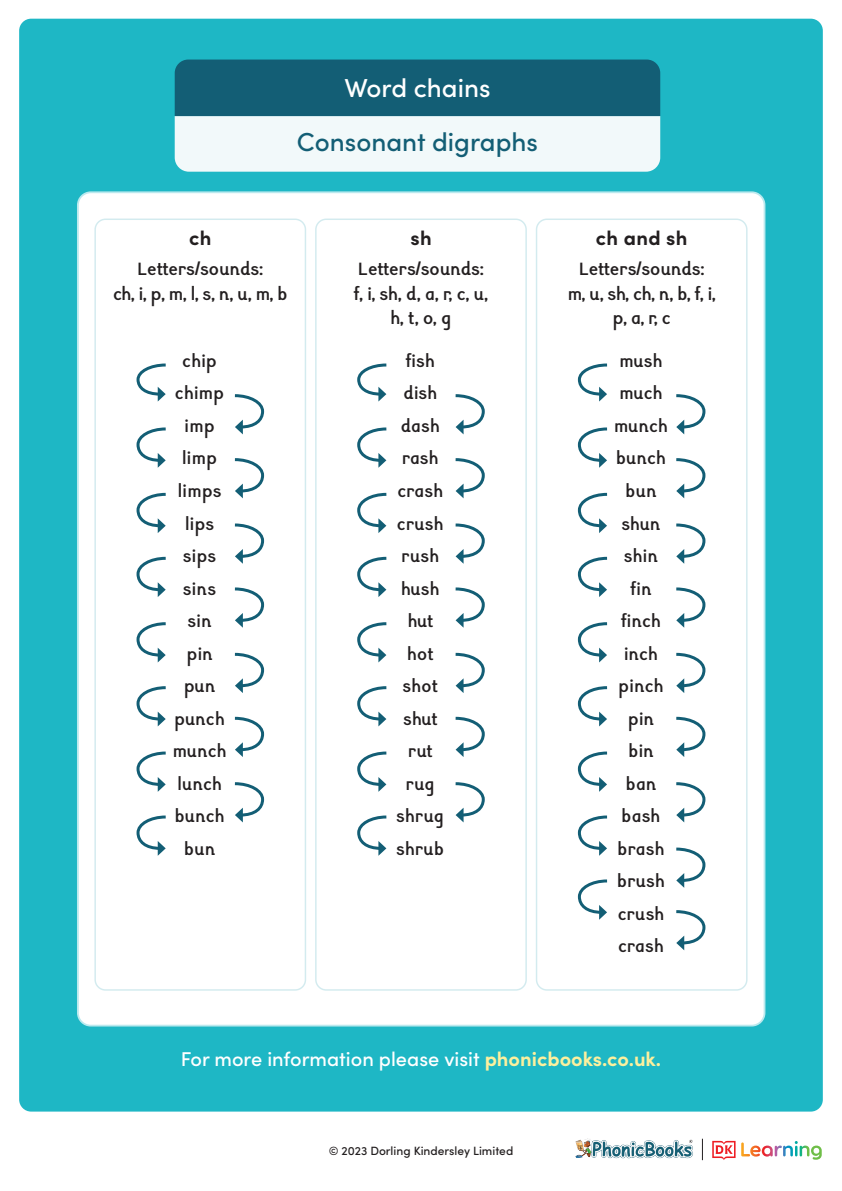
<style>
.page{position:relative;width:842px;height:1191px;background:#fff}
.page>*{position:absolute;margin:0;border:0;box-sizing:border-box;transform-origin:0 0}
.t1{font:500 26px "Sofia Pro";color:#135e75}
.t2{font:500 26px "Sofia Pro";color:#fff}
.t3{font:100 20.3px/24.3px "Sylexiad Sans";letter-spacing:.01em;color:#231f20;text-align:center}
.t4{font:100 20px "Sylexiad Sans";letter-spacing:.02em;color:#231f20}
.t5{font:500 20px "Sofia Pro";color:#fff}
.t6{font:700 20px "Sofia Pro";letter-spacing:.02em;color:#231f20}
.t7{font:500 12px "Sofia Pro";color:#231f20}
.s1{font-weight:700;color:#fcf09e}
</style>
<div class="page">
<div style="left:19px;top:19px;width:804px;height:1092px;background:#1eb7c5;border-radius:12px"></div>
<svg style="left:701px;top:1138px;width:121px;height:22px"></svg>
<img style="left:575px;top:1138px;width:118px;height:21px">
<div style="left:78px;top:192px;width:686px;height:833px;background:#fff;border-radius:13px"></div>
<div style="left:94px;top:218px;width:212px;height:772px;border:1px solid #d3ebef;border-radius:10px"></div>
<div style="left:315px;top:218px;width:212px;height:772px;border:1px solid #d3ebef;border-radius:10px"></div>
<div style="left:536px;top:218px;width:211px;height:772px;border:1px solid #d3ebef;border-radius:10px"></div>
<svg style="left:136px;top:363px;width:30px;height:38px"></svg>
<svg style="left:357px;top:363px;width:30px;height:38px"></svg>
<svg style="left:577px;top:363px;width:31px;height:38px"></svg>
<svg style="left:136px;top:492px;width:30px;height:41px"></svg>
<svg style="left:357px;top:492px;width:30px;height:41px"></svg>
<svg style="left:577px;top:492px;width:31px;height:41px"></svg>
<svg style="left:136px;top:622px;width:30px;height:40px"></svg>
<svg style="left:357px;top:622px;width:30px;height:40px"></svg>
<svg style="left:577px;top:622px;width:31px;height:40px"></svg>
<svg style="left:136px;top:751px;width:30px;height:41px"></svg>
<svg style="left:357px;top:751px;width:30px;height:41px"></svg>
<svg style="left:577px;top:751px;width:31px;height:41px"></svg>
<svg style="left:577px;top:879px;width:31px;height:40px"></svg>
<svg style="left:136px;top:427px;width:30px;height:41px"></svg>
<svg style="left:357px;top:427px;width:30px;height:41px"></svg>
<svg style="left:577px;top:427px;width:31px;height:41px"></svg>
<svg style="left:136px;top:556px;width:30px;height:41px"></svg>
<svg style="left:357px;top:556px;width:30px;height:41px"></svg>
<svg style="left:577px;top:556px;width:31px;height:41px"></svg>
<svg style="left:136px;top:686px;width:30px;height:40px"></svg>
<svg style="left:357px;top:686px;width:30px;height:40px"></svg>
<svg style="left:577px;top:686px;width:31px;height:40px"></svg>
<svg style="left:136px;top:815px;width:30px;height:40px"></svg>
<svg style="left:357px;top:815px;width:30px;height:40px"></svg>
<svg style="left:577px;top:815px;width:31px;height:40px"></svg>
<svg style="left:234px;top:394px;width:31px;height:40px"></svg>
<svg style="left:455px;top:394px;width:30px;height:40px"></svg>
<svg style="left:676px;top:394px;width:30px;height:40px"></svg>
<svg style="left:234px;top:523px;width:31px;height:41px"></svg>
<svg style="left:455px;top:523px;width:30px;height:41px"></svg>
<svg style="left:676px;top:523px;width:30px;height:41px"></svg>
<svg style="left:234px;top:652px;width:31px;height:41px"></svg>
<svg style="left:455px;top:652px;width:30px;height:41px"></svg>
<svg style="left:676px;top:652px;width:30px;height:41px"></svg>
<svg style="left:234px;top:782px;width:31px;height:40px"></svg>
<svg style="left:455px;top:782px;width:30px;height:40px"></svg>
<svg style="left:676px;top:782px;width:30px;height:40px"></svg>
<svg style="left:676px;top:847px;width:30px;height:41px"></svg>
<svg style="left:676px;top:910px;width:30px;height:40px"></svg>
<svg style="left:234px;top:458px;width:31px;height:40px"></svg>
<svg style="left:455px;top:458px;width:30px;height:40px"></svg>
<svg style="left:676px;top:458px;width:30px;height:40px"></svg>
<svg style="left:234px;top:587px;width:31px;height:41px"></svg>
<svg style="left:455px;top:587px;width:30px;height:41px"></svg>
<svg style="left:676px;top:587px;width:30px;height:41px"></svg>
<svg style="left:234px;top:716px;width:31px;height:41px"></svg>
<svg style="left:455px;top:716px;width:30px;height:41px"></svg>
<svg style="left:676px;top:716px;width:30px;height:41px"></svg>
<svg style="left:175px;top:60px;width:485px;height:112px;background:#81abb7"></svg>
<h1 class="t2" style="left:344px;top:69px;width:148px">Word chains</h1>
<h1 class="t1" style="left:297px;top:123px;width:242px">Consonant digraphs</h1>
<p class="t6" style="left:189px;top:223px;width:24px">ch</p>
<p class="t3" style="left:113px;top:258px;width:176px">Letters/sounds:<br>ch, i, p, m, l, s, n, u, m, b</p>
<p class="t4" style="left:182px;top:351px;width:36px">chip</p>
<p class="t4" style="left:175px;top:383px;width:51px">chimp</p>
<p class="t4" style="left:184px;top:416px;width:32px">imp</p>
<p class="t4" style="left:182px;top:448px;width:37px">limp</p>
<p class="t4" style="left:178px;top:481px;width:45px">limps</p>
<p class="t4" style="left:185px;top:513px;width:30px">lips</p>
<p class="t4" style="left:183px;top:546px;width:34px">sips</p>
<p class="t4" style="left:183px;top:578px;width:34px">sins</p>
<p class="t4" style="left:188px;top:611px;width:25px">sin</p>
<p class="t4" style="left:187px;top:643px;width:27px">pin</p>
<p class="t4" style="left:184px;top:676px;width:33px">pun</p>
<p class="t4" style="left:175px;top:708px;width:52px">punch</p>
<p class="t4" style="left:173px;top:741px;width:55px">munch</p>
<p class="t4" style="left:177px;top:774px;width:46px">lunch</p>
<p class="t4" style="left:175px;top:806px;width:51px">bunch</p>
<p class="t4" style="left:184px;top:839px;width:32px">bun</p>
<p class="t6" style="left:410px;top:223px;width:23px">sh</p>
<p class="t3" style="left:354px;top:258px;width:136px">Letters/sounds: f, i, sh, d, a, r, c, u, h, t, o, g</p>
<p class="t4" style="left:406px;top:351px;width:30px">fish</p>
<p class="t4" style="left:403px;top:383px;width:35px">dish</p>
<p class="t4" style="left:401px;top:416px;width:40px">dash</p>
<p class="t4" style="left:402px;top:448px;width:38px">rash</p>
<p class="t4" style="left:397px;top:481px;width:47px">crash</p>
<p class="t4" style="left:397px;top:513px;width:48px">crush</p>
<p class="t4" style="left:401px;top:546px;width:39px">rush</p>
<p class="t4" style="left:401px;top:578px;width:40px">hush</p>
<p class="t4" style="left:408px;top:611px;width:27px">hut</p>
<p class="t4" style="left:407px;top:643px;width:27px">hot</p>
<p class="t4" style="left:403px;top:676px;width:36px">shot</p>
<p class="t4" style="left:403px;top:708px;width:35px">shut</p>
<p class="t4" style="left:408px;top:741px;width:26px">rut</p>
<p class="t4" style="left:406px;top:774px;width:30px">rug</p>
<p class="t4" style="left:397px;top:806px;width:49px">shrug</p>
<p class="t4" style="left:396px;top:839px;width:49px">shrub</p>
<p class="t6" style="left:596px;top:223px;width:93px">ch and sh</p>
<p class="t3" style="left:568px;top:258px;width:149px">Letters/sounds: m, u, sh, ch, n, b, f, i, p, a, r, c</p>
<p class="t4" style="left:619px;top:351px;width:45px">mush</p>
<p class="t4" style="left:619px;top:383px;width:44px">much</p>
<p class="t4" style="left:614px;top:416px;width:55px">munch</p>
<p class="t4" style="left:616px;top:448px;width:51px">bunch</p>
<p class="t4" style="left:626px;top:481px;width:32px">bun</p>
<p class="t4" style="left:622px;top:513px;width:40px">shun</p>
<p class="t4" style="left:624px;top:546px;width:35px">shin</p>
<p class="t4" style="left:631px;top:578px;width:22px">fin</p>
<p class="t4" style="left:621px;top:611px;width:41px">finch</p>
<p class="t4" style="left:624px;top:643px;width:35px">inch</p>
<p class="t4" style="left:618px;top:676px;width:46px">pinch</p>
<p class="t4" style="left:628px;top:708px;width:27px">pin</p>
<p class="t4" style="left:628px;top:741px;width:27px">bin</p>
<p class="t4" style="left:626px;top:774px;width:32px">ban</p>
<p class="t4" style="left:622px;top:806px;width:40px">bash</p>
<p class="t4" style="left:618px;top:839px;width:48px">brash</p>
<p class="t4" style="left:617px;top:871px;width:49px">brush</p>
<p class="t4" style="left:618px;top:904px;width:48px">crush</p>
<p class="t4" style="left:618px;top:936px;width:47px">crash</p>
<p class="t5" style="left:181px;top:1044px;width:482px">For more information please visit <span class="s1">phonicbooks.co.uk.</span></p>
<p class="t7" style="left:329px;top:1141px;width:186px">© 2023 Dorling Kindersley Limited</p>
</div>
